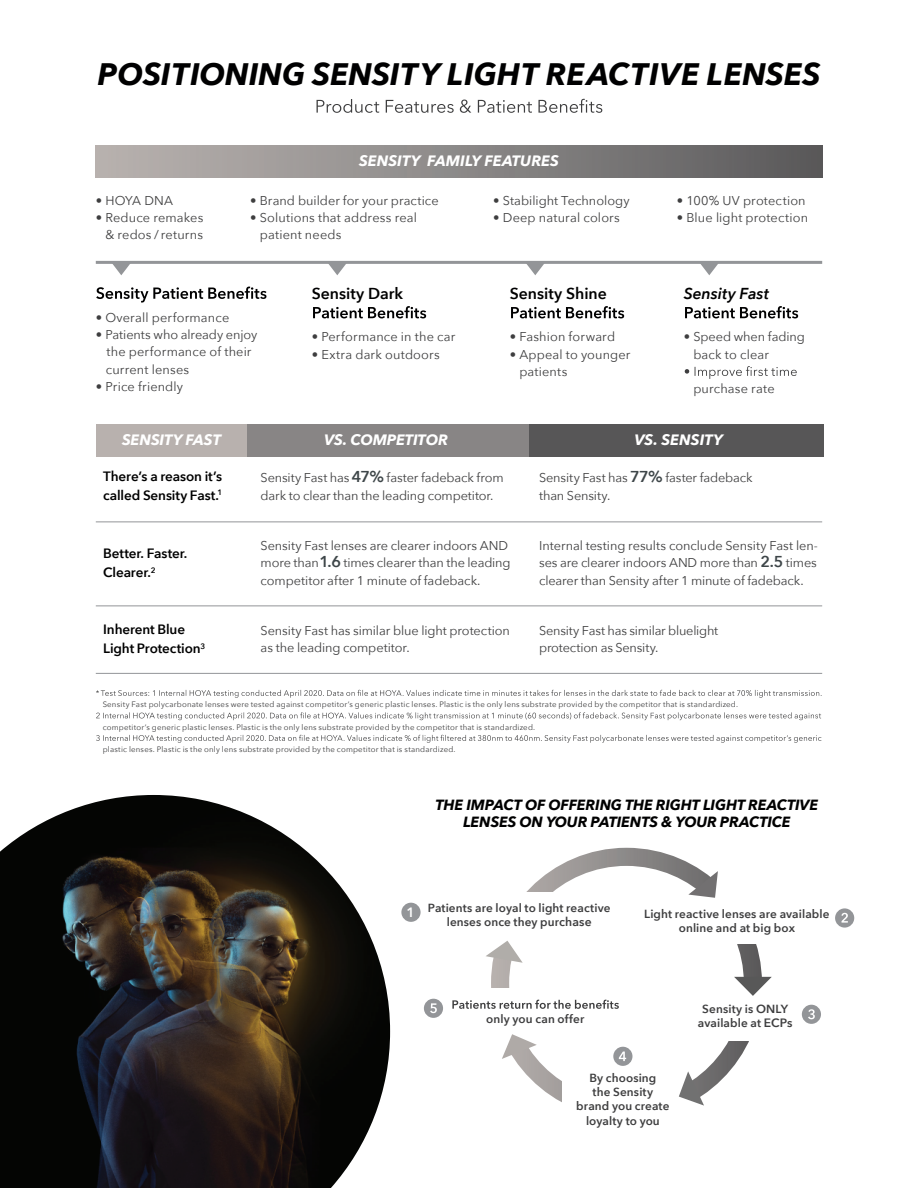
<style>
.page{position:relative;width:918px;height:1188px;background:#fff}
.page>*{position:absolute;margin:0;border:0;box-sizing:border-box;transform-origin:0 0}
.t1{font:italic 700 30.9px "Avenir Next";color:#000001}
.t2{font:600 15.9px "Avenir Next";color:#000001}
.t3{font:italic 600 15.9px "Avenir Next";color:#000001}
.t4{font:italic 700 15px "Avenir Next";color:#fff}
.t5{font:italic 700 14.7px/17.5px "Avenir Next";letter-spacing:-.01em;color:#000001;text-align:center}
.t6{font:600 13.5px/18.8px "Avenir Next";letter-spacing:-.01em;color:#000001}
.t7{font:600 13.5px "Avenir Next";color:#fff}
.t8{font:12.75px/17.2px "Avenir Next";color:#3e3e3f}
.t9{font:12.75px "Avenir Next";letter-spacing:.02em;color:#3e3e3f}
.t10{font:600 11.7px/14.4px "Avenir Next";letter-spacing:.01em;color:#3e3e3f;text-align:center}
.t11{font:7.8px "Avenir Next";letter-spacing:.025em;color:#3e3e3f}
.s1{font-weight:600;font-size:15.75px;color:#3e4649}
.s2{font-size:12.15px}
</style>
<div class="page">
<svg style="left:317px;top:99px;width:285px;height:14px"></svg>
<div style="left:96px;top:145px;width:726px;height:32px;background:linear-gradient(to right,#bbb4b2,#5b5b5c)"></div>
<svg style="left:96px;top:690px;width:726px;height:8px"></svg>
<svg style="left:96px;top:712px;width:725px;height:8px"></svg>
<svg style="left:96px;top:735px;width:725px;height:8px"></svg>
<div style="left:96px;top:424px;width:151px;height:32px;background:#b8b1ae"></div>
<div style="left:247px;top:424px;width:282px;height:32px;background:#888585"></div>
<div style="left:529px;top:424px;width:295px;height:32px;background:#575657"></div>
<svg style="left:96px;top:287px;width:170px;height:16px"></svg>
<svg style="left:313px;top:306px;width:113px;height:12px"></svg>
<svg style="left:511px;top:306px;width:113px;height:12px"></svg>
<hr style="left:96px;top:261px;width:726px;height:3px;background:#939598">
<svg style="left:111px;top:263px;width:21px;height:12px"></svg>
<svg style="left:327px;top:263px;width:21px;height:12px"></svg>
<svg style="left:525px;top:263px;width:21px;height:12px"></svg>
<svg style="left:699px;top:263px;width:21px;height:12px"></svg>
<svg style="left:685px;top:366px;width:112px;height:13px"></svg>
<svg style="left:685px;top:306px;width:113px;height:12px"></svg>
<svg style="left:491px;top:848px;width:271px;height:271px;background:#8d8989"></svg>
<div style="left:509px;top:866px;width:235px;height:235px;background:#fff;border-radius:50%"></div>
<div style="left:562px;top:1063px;width:129px;height:74px;background:#fff"></div>
<div style="left:679px;top:982px;width:124px;height:59px;background:#fff"></div>
<div style="left:640px;top:889px;width:124px;height:55px;background:#fff"></div>
<div style="left:448px;top:989px;width:124px;height:59px;background:#fff"></div>
<div style="left:461px;top:892px;width:124px;height:60px;background:#fff"></div>
<svg style="left:452px;top:1000px;width:167px;height:9px"></svg>
<div style="left:713px;top:879px;width:23px;height:14px;background:#fff"></div>
<svg style="left:688px;top:871px;width:30px;height:27px"></svg>
<svg style="left:734px;top:977px;width:38px;height:19px"></svg>
<svg style="left:679px;top:1071px;width:25px;height:35px"></svg>
<svg style="left:502px;top:1034px;width:35px;height:25px"></svg>
<svg style="left:486px;top:941px;width:37px;height:22px"></svg>
<div style="left:401px;top:903px;width:20px;height:19px;background:#939598;border-radius:50%"></div>
<div style="left:835px;top:908px;width:19px;height:20px;background:#939598;border-radius:50%"></div>
<svg style="left:841px;top:913px;width:7px;height:10px"></svg>
<div style="left:802px;top:1005px;width:19px;height:19px;background:#939598;border-radius:50%"></div>
<svg style="left:808px;top:1009px;width:7px;height:10px"></svg>
<div style="left:613px;top:1047px;width:19px;height:19px;background:#939598;border-radius:50%"></div>
<svg style="left:619px;top:1052px;width:7px;height:9px"></svg>
<div style="left:424px;top:999px;width:19px;height:19px;background:#939598;border-radius:50%"></div>
<svg style="left:430px;top:1003px;width:7px;height:10px"></svg>
<hr style="left:96px;top:522px;width:726px;height:1px;background:#939598">
<hr style="left:96px;top:606px;width:726px;height:1px;background:#939598">
<hr style="left:96px;top:673px;width:726px;height:1px;background:#939598">
<img style="left:0;top:795px;width:390px;height:393px">
<h1 class="t1" style="left:98px;top:47px;width:725px">POSITIONING SENSITY LIGHT REACTIVE LENSES</h1>
<p class="t4" style="left:359px;top:148px;width:201px">SENSITY FAMILY FEATURES</p>
<p class="t8" style="left:96px;top:191px;width:79px">• HOYA DNA</p>
<p class="t8" style="left:96px;top:209px;width:109px;text-align:right">• Reduce remakes &amp; redos / returns</p>
<p class="t8" style="left:250px;top:191px;width:190px">• Brand builder for your practice</p>
<p class="t8" style="left:260px;top:209px;width:159px;text-indent:-10px">• Solutions that address real patient needs</p>
<p class="t8" style="left:493px;top:191px;width:138px">• Stabilight Technology</p>
<p class="t8" style="left:493px;top:209px;width:128px">• Deep natural colors</p>
<p class="t8" style="left:677px;top:191px;width:130px">• 100% UV protection</p>
<p class="t8" style="left:677px;top:209px;width:133px">• Blue light protection</p>
<p class="t2" style="left:312px;top:280px;width:93px">Sensity Dark</p>
<p class="t2" style="left:510px;top:280px;width:99px">Sensity Shine</p>
<p class="t3" style="left:684px;top:280px;width:87px">Sensity Fast</p>
<p class="t8" style="left:96px;top:308px;width:135px">• Overall performance</p>
<p class="t8" style="left:106px;top:326px;width:153px;text-indent:-10px">• Patients who already enjoy the performance of their current lenses</p>
<p class="t8" style="left:96px;top:377px;width:89px">• Price friendly</p>
<p class="t8" style="left:312px;top:328px;width:145px">• Performance in the car</p>
<p class="t9" style="left:312px;top:343px;width:130px">• Extra dark outdoors</p>
<p class="t8" style="left:510px;top:328px;width:107px">• Fashion forward</p>
<p class="t8" style="left:519px;top:345px;width:113px;text-indent:-10px">• Appeal to younger patients</p>
<p class="t8" style="left:693px;top:328px;width:113px;text-indent:-10px">• Speed when fading back to clear</p>
<p class="t8" style="left:693px;top:380px;width:83px">purchase rate</p>
<p class="t4" style="left:122px;top:427px;width:100px">SENSITY FAST</p>
<p class="t4" style="left:324px;top:427px;width:125px">VS. COMPETITOR</p>
<p class="t4" style="left:634px;top:427px;width:90px">VS. SENSITY</p>
<p class="t6" style="left:103px;top:467px;width:121px">There’s a reason it’s called Sensity Fast.<sup>1</sup></p>
<p class="t6" style="left:103px;top:544px;width:86px">Better. Faster.<br>Clearer.<sup>2</sup></p>
<p class="t6" style="left:103px;top:620px;width:103px">Inherent Blue<br>Light Protection<sup>3</sup></p>
<p class="t8" style="left:261px;top:469px;width:244px">Sensity Fast has <span class="s1">47%</span> faster fadeback from dark to clear than the leading competitor.</p>
<p class="t8" style="left:261px;top:537px;width:251px">Sensity Fast lenses are clearer indoors AND more than<span class="s1">1.6</span> times clearer than the leading competitor after 1 minute of fadeback.</p>
<p class="t8" style="left:261px;top:621px;width:251px">Sensity Fast has similar blue light protection as the leading competitor.</p>
<p class="t8" style="left:539px;top:469px;width:215px">Sensity Fast has <span class="s1">77%</span> faster fadeback than Sensity.</p>
<p class="t8" style="left:539px;top:537px;width:280px;text-align:justify">Internal testing results conclude Sensity Fast len&shy;ses are clearer indoors AND more than <span class="s1">2.5</span> times clearer than Sensity after 1 minute of fadeback.</p>
<p class="t8" style="left:539px;top:621px;width:181px">Sensity Fast has similar bluelight protection as Sensity.</p>
<p class="t11" style="left:103px;top:698px;width:637px">Sensity Fast polycarbonate lenses were tested against competitor’s generic plastic lenses. Plastic is the only lens substrate provided by the competitor that is standardized.</p>
<p class="t11" style="left:103px;top:720px;width:434px">competitor’s generic plastic lenses. Plastic is the only lens substrate provided by the competitor that is standardized.</p>
<p class="t11" style="left:103px;top:743px;width:354px">plastic lenses. Plastic is the only lens substrate provided by the competitor that is standardized.</p>
<p class="t5" style="left:436px;top:796px;width:384px">THE IMPACT OF OFFERING THE RIGHT LIGHT REACTIVE<br>LENSES ON YOUR PATIENTS &amp; YOUR PRACTICE</p>
<p class="t7" style="left:406px;top:901px;width:10px">1</p>
<p class="t10" style="left:428px;top:900px;width:184px">Patients are loyal to light reactive lenses once they pur<span class="s2">chase</span></p>
<p class="t10" style="left:644px;top:906px;width:187px">Light reactive lenses are available online and at big box</p>
<p class="t10" style="left:486px;top:1011px;width:100px">only you can offer</p>
<p class="t10" style="left:698px;top:1001px;width:96px">Sensity is ONLY available at <span class="s2">ECPs</span></p>
<p class="t10" style="left:576px;top:1070px;width:95px">By choosing<br>the Sensity brand you create loyalty to you</p>
</div>
